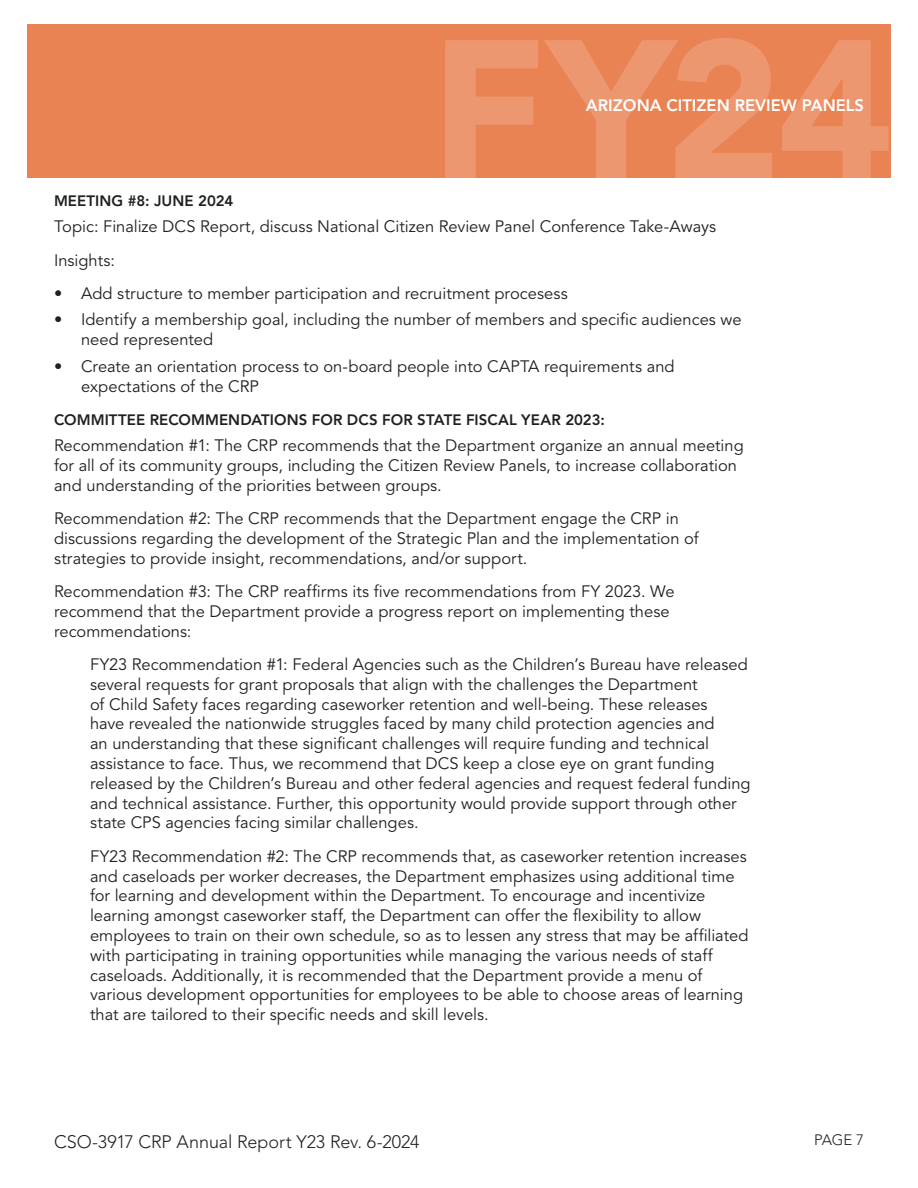
<style>
.page{position:relative;width:918px;height:1188px;background:#fff}
.page>*{position:absolute;margin:0;border:0;box-sizing:border-box;transform-origin:0 0}
.t1{font:900 195.45px "Avenir";color:#fff}
.t2{font:300 18px "Avenir";letter-spacing:-.005em;color:#231f20}
.Body_copy_indent{font:16.5px/19.8px "Avenir";color:#231f20}
.body_copy{font:16.5px/19.8px "Avenir";color:#231f20}
.t3{font:800 16.5px "Avenir";color:#fff}
.Subhead{font:800 15px "Avenir";letter-spacing:.005em;color:#231f20}
.t4{font:300 15px "Avenir";color:#231f20}
</style>
<div class="page">
<div style="left:27px;top:24px;width:864px;height:154px;background:#e98353"></div>
<h1 class="t1" style="left:430px;top:-8px;width:465px">FY24</h1>
<p class="t3" style="left:586px;top:95px;width:280px">ARIZONA CITIZEN REVIEW PANELS</p>
<p class="Subhead" style="left:54px;top:192px;width:181px">MEETING #8: JUNE 2024</p>
<p class="body_copy" style="left:54px;top:217px;width:664px">Topic: Finalize DCS Report, discuss National Citizen Review Panel Conference Take-Aways</p>
<p class="body_copy" style="left:54px;top:250px;width:63px">Insights:</p>
<p class="Body_copy_indent" style="left:54px;top:284px;width:515px">• Add structure to member participation and recruitment procesess</p>
<p class="Body_copy_indent" style="left:81px;top:310px;width:662px;text-indent:-27px">• Identify a membership goal, including the number of members and specific audiences we need represented</p>
<p class="Body_copy_indent" style="left:81px;top:357px;width:595px;text-indent:-27px">• Create an orientation process to on-board people into CAPTA requirements and expectations of the CRP</p>
<p class="Subhead" style="left:54px;top:411px;width:552px">COMMITTEE RECOMMENDATIONS FOR DCS FOR STATE FISCAL YEAR 2023:</p>
<p class="body_copy" style="left:54px;top:436px;width:691px">Recommendation #1: The CRP recommends that the Department organize an annual meeting for all of its community groups, including the Citizen Review Panels, to increase collaboration and understanding of the priorities between groups.</p>
<p class="body_copy" style="left:54px;top:509px;width:646px">Recommendation #2: The CRP recommends that the Department engage the CRP in discussions regarding the development of the Strategic Plan and the implementation of strategies to provide insight, recommendations, and/or support.</p>
<p class="body_copy" style="left:54px;top:582px;width:622px">Recommendation #3: The CRP reaffirms its five recommendations from FY 2023. We recommend that the Department provide a progress report on implementing these recommendations:</p>
<p class="Body_copy_indent" style="left:90px;top:655px;width:662px">FY23 Recommendation #1: Federal Agencies such as the Children’s Bureau have released several requests for grant proposals that align with the challenges the Department<br>of Child Safety faces regarding caseworker retention and well-being. These releases<br>have revealed the nationwide struggles faced by many child protection agencies and<br>an understanding that these significant challenges will require funding and technical assistance to face. Thus, we recommend that DCS keep a close eye on grant funding released by the Children’s Bureau and other federal agencies and request federal funding and technical assistance. Further, this opportunity would provide support through other state CPS agencies facing similar challenges.</p>
<p class="Body_copy_indent" style="left:90px;top:847px;width:660px">FY23 Recommendation #2: The CRP recommends that, as caseworker retention increases and caseloads per worker decreases, the Department emphasizes using additional time for learning and development within the Department. To encourage and incentivize learning amongst caseworker staff, the Department can offer the flexibility to allow employees to train on their own schedule, so as to lessen any stress that may be affiliated with participating in training opportunities while managing the various needs of staff caseloads. Additionally, it is recommended that the Department provide a menu of various development opportunities for employees to be able to choose areas of learning that are tailored to their specific needs and skill levels.</p>
<p class="t2" style="left:54px;top:1131px;width:367px">CSO-3917 CRP Annual Report Y23 Rev. 6-2024</p>
<p class="t4" style="left:814px;top:1131px;width:51px">PAGE 7</p>
</div>
